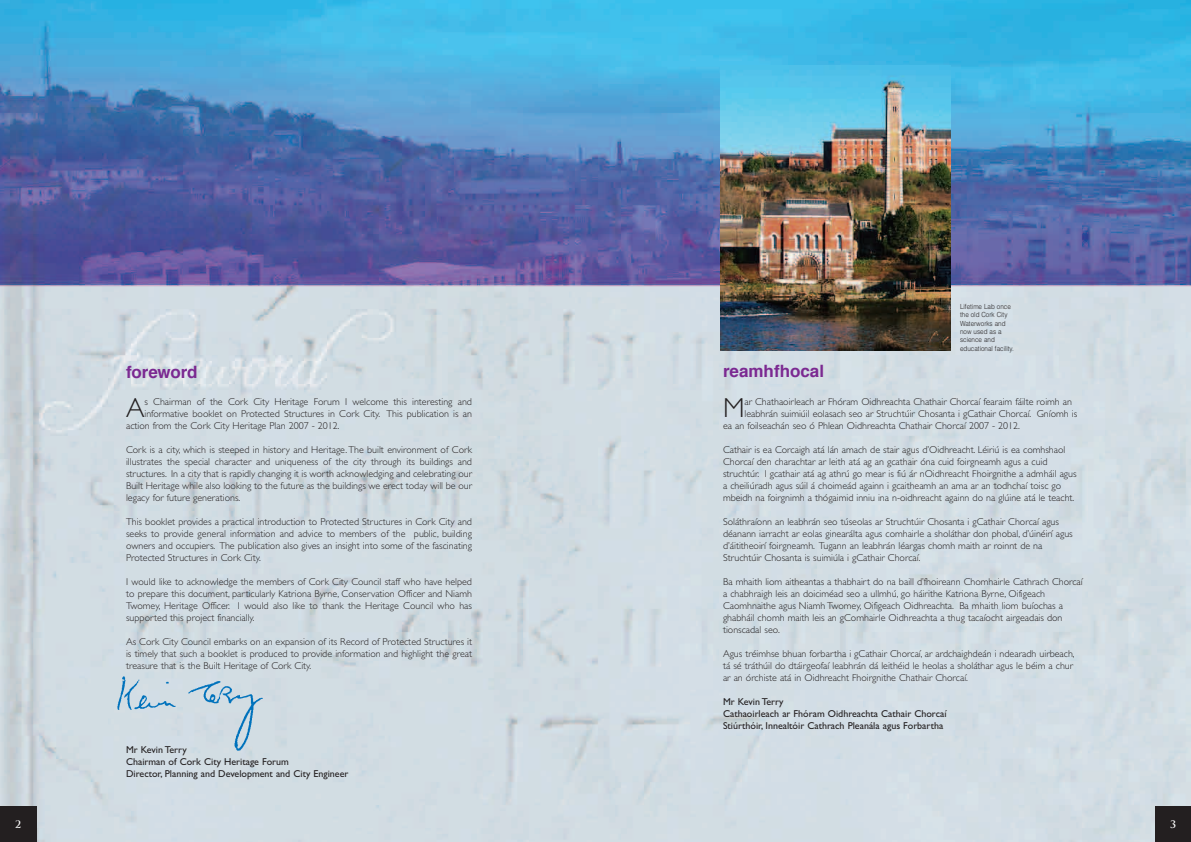
<style>
.page{position:relative;width:1191px;height:842px;background:#fff}
.page>*{position:absolute;margin:0;border:0;box-sizing:border-box;transform-origin:0 0}
.t1{font:300 27.6px "Gill Sans";color:#231f20}
.t2{font:700 17px "Helvetica";color:#7b2991}
.t3{font:300 10px/12px "Gill Sans";color:#231f20;text-align:justify}
.t4{font:10px/12px "Gill Sans";color:#231f20}
.t5{font:700 10px "Trajan Pro";color:#fff}
.t6{font:300 7px/8.4px "Helvetica";color:#231f20;scale:.9 1}
</style>
<div class="page">
<img style="left:0;top:0;width:1191px;height:842px">
<div style="left:1155px;top:806px;width:36px;height:36px;background:#231f20"></div>
<div style="left:0;top:806px;width:36px;height:36px;background:#231f20"></div>
<img style="left:113px;top:673px;width:166px;height:82px">
<img style="left:721px;top:65px;width:230px;height:286px">
<h2 class="t2" style="left:126px;top:364px;width:73px">foreword</h2>
<h1 class="t1" style="left:126px;top:398px;width:20px">A</h1>
<p class="t3" style="left:144px;top:397px;width:329px">s Chairman of the Cork City Heritage Forum I welcome this interesting and</p>
<p class="t3" style="left:144px;top:409px;width:329px">informative booklet on Protected Structures in Cork City. This publication is an</p>
<p class="t3" style="left:126px;top:421px;width:215px">action from the Cork City Heritage Plan 2007 - 2012.</p>
<p class="t3" style="left:126px;top:445px;width:347px">Cork is a city, which is steeped in history and Heritage.The built environment of Cork illustrates the special character and uniqueness of the city through its buildings and structures. In a city that is rapidly changing it is worth acknowledging and celebrating our Built Heritage while also looking to the future as the buildings we erect today will be our legacy for future generations.</p>
<p class="t3" style="left:126px;top:517px;width:347px">This booklet provides a practical introduction to Protected Structures in Cork City and seeks to provide general information and advice to members of the public, building owners and occupiers. The publication also gives an insight into some of the fascinating Protected Structures in Cork City.</p>
<p class="t3" style="left:126px;top:577px;width:347px">I would like to acknowledge the members of Cork City Council staff who have helped to prepare this document, particularly Katriona Byrne, Conservation Officer and Niamh Twomey, Heritage Officer. I would also like to thank the Heritage Council who has supported this project financially.</p>
<p class="t3" style="left:126px;top:637px;width:347px">As Cork City Council embarks on an expansion of its Record of Protected Structures it is timely that such a booklet is produced to provide information and highlight the great treasure that is the Built Heritage of Cork City.</p>
<p class="t4" style="left:126px;top:745px;width:224px">Mr Kevin Terry<br>Chairman of Cork City Heritage Forum<br>Director, Planning and Development and City Engineer</p>
<p class="t6" style="left:960px;top:303px;width:61px">Lifetime Lab once the old Cork City<br>Waterworks and now used as a science and educational facility.</p>
<h2 class="t2" style="left:723px;top:364px;width:103px">reamhfhocal</h2>
<h1 class="t1" style="left:723px;top:398px;width:23px">M</h1>
<p class="t3" style="left:744px;top:397px;width:329px">ar Chathaoirleach ar Fhóram Oidhreachta Chathair Chorcaí fearaim fáilte roimh an</p>
<p class="t3" style="left:744px;top:409px;width:334px">leabhrán suimiúil eolasach seo ar Struchtúir Chosanta i gCathair Chorcaí. Gníomh is</p>
<p class="t3" style="left:723px;top:421px;width:298px">ea an foilseachán seo ó Phlean Oidhreachta Chathair Chorcaí 2007 - 2012.</p>
<p class="t3" style="left:723px;top:445px;width:355px;text-align:left">Cathair is ea Corcaigh atá lán amach de stair agus d’Oidhreacht. Léiriú is ea comhshaol Chorcaí den charachtar ar leith atá ag an gcathair óna cuid foirgneamh agus a cuid struchtúr. I gcathair atá ag athrú go mear is fiú ár nOidhreacht Fhoirgnithe a admháil agus a cheiliúradh agus súil á choimeád againn i gcaitheamh an ama ar an todhchaí toisc go mbeidh na foirgnimh a thógaimid inniu ina n-oidhreacht againn do na glúine atá le teacht.</p>
<p class="t3" style="left:723px;top:517px;width:351px;text-align:left">Soláthraíonn an leabhrán seo túseolas ar Struchtúir Chosanta i gCathair Chorcaí agus déanann iarracht ar eolas ginearálta agus comhairle a sholáthar don phobal, d’úinéirí agus d’áititheoirí foirgneamh. Tugann an leabhrán léargas chomh maith ar roinnt de na Struchtúir Chosanta is suimiúla i gCathair Chorcaí.</p>
<p class="t3" style="left:723px;top:577px;width:361px;text-align:left">Ba mhaith liom aitheantas a thabhairt do na baill d’fhoireann Chomhairle Cathrach Chorcaí a chabhraigh leis an doiciméad seo a ullmhú, go háirithe Katriona Byrne, Oifigeach Caomhnaithe agus Niamh Twomey, Oifigeach Oidhreachta. Ba mhaith liom buíochas a ghabháil chomh maith leis an gComhairle Oidhreachta a thug tacaíocht airgeadais don tionscadal seo.</p>
<p class="t3" style="left:723px;top:649px;width:353px;text-align:left">Agus tréimhse bhuan forbartha i gCathair Chorcaí, ar ardchaighdeán i ndearadh uirbeach, tá sé tráthúil do dtáirgeofaí leabhrán dá leithéid le heolas a sholáthar agus le béim a chur ar an órchiste atá in Oidhreacht Fhoirgnithe Chathair Chorcaí.</p>
<p class="t4" style="left:723px;top:697px;width:225px">Mr Kevin Terry<br>Cathaoirleach ar Fhóram Oidhreachta Cathair Chorcaí<br>Stiúrthóir, Innealtóir Cathrach Pleanála agus Forbartha</p>
<p class="t5" style="left:15px;top:818px;width:8px">2</p>
<p class="t5" style="left:1170px;top:818px;width:7px">3</p>
</div>
